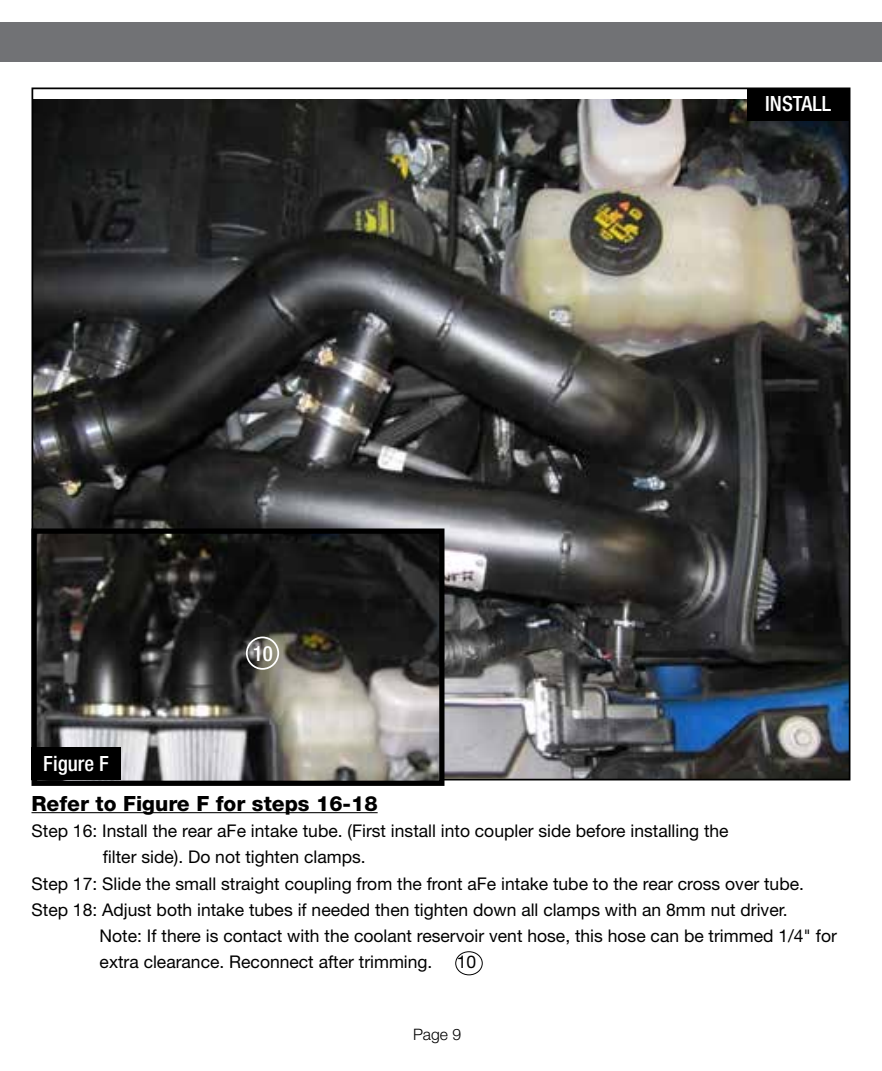
<style>
.page{position:relative;width:882px;height:1071px;background:#fff}
.page>*{position:absolute;margin:0;border:0;box-sizing:border-box;transform-origin:0 0}
.t1{font:800 21px "Helvetica Neue";color:#000}
.t2{font:500 condensed 21px "Helvetica Neue";color:#fff}
.t3{font:17.5px "Helvetica Neue";color:#000}
.t4{font:300 15.75px "Helvetica Neue";color:#000}
</style>
<div class="page">
<div style="left:0;top:23px;width:882px;height:39px;background:#717275"></div>
<hr style="left:32px;top:812px;width:346px;height:1px;background:#000">
<img style="left:35px;top:99px;width:812px;height:678px">
<div style="left:747px;top:88px;width:103px;height:33px;background:#000"></div>
<img style="left:38px;top:534px;width:400px;height:246px">
<div style="left:32px;top:528px;width:412px;height:258px;border:5px solid #000"></div>
<div style="left:32px;top:747px;width:89px;height:33px;background:#000"></div>
<div style="left:246px;top:637px;width:33px;height:33px;border:2px solid #fff;border-radius:50%"></div>
<div style="left:455px;top:951px;width:28px;height:24px;border:1px solid #000;border-radius:50%"></div>
<p class="t2" style="left:43px;top:751px;width:67px">Figure F</p>
<p class="t2" style="left:253px;top:641px;width:22px">10</p>
<p class="t2" style="left:765px;top:91px;width:67px">INSTALL</p>
<p class="t1" style="left:32px;top:791px;width:348px">Refer to Figure F for steps 16-18</p>
<p class="t3" style="left:32px;top:820px;width:699px">Step 16: Install the rear aFe intake tube. (First install into coupler side before installing the</p>
<p class="t3" style="left:103px;top:847px;width:264px">filter side). Do not tighten clamps.</p>
<p class="t3" style="left:32px;top:873px;width:774px">Step 17: Slide the small straight coupling from the front aFe intake tube to the rear cross over tube.</p>
<p class="t3" style="left:32px;top:899px;width:758px">Step 18: Adjust both intake tubes if needed then tighten down all clamps with an 8mm nut driver.</p>
<p class="t3" style="left:100px;top:925px;width:739px">Note: If there is contact with the coolant reservoir vent hose, this hose can be trimmed 1/4" for</p>
<p class="t3" style="left:100px;top:952px;width:334px">extra clearance. Reconnect after trimming.</p>
<p class="t3" style="left:457px;top:952px;width:21px">10</p>
<p class="t4" style="left:413px;top:1024px;width:50px">Page 9</p>
</div>
